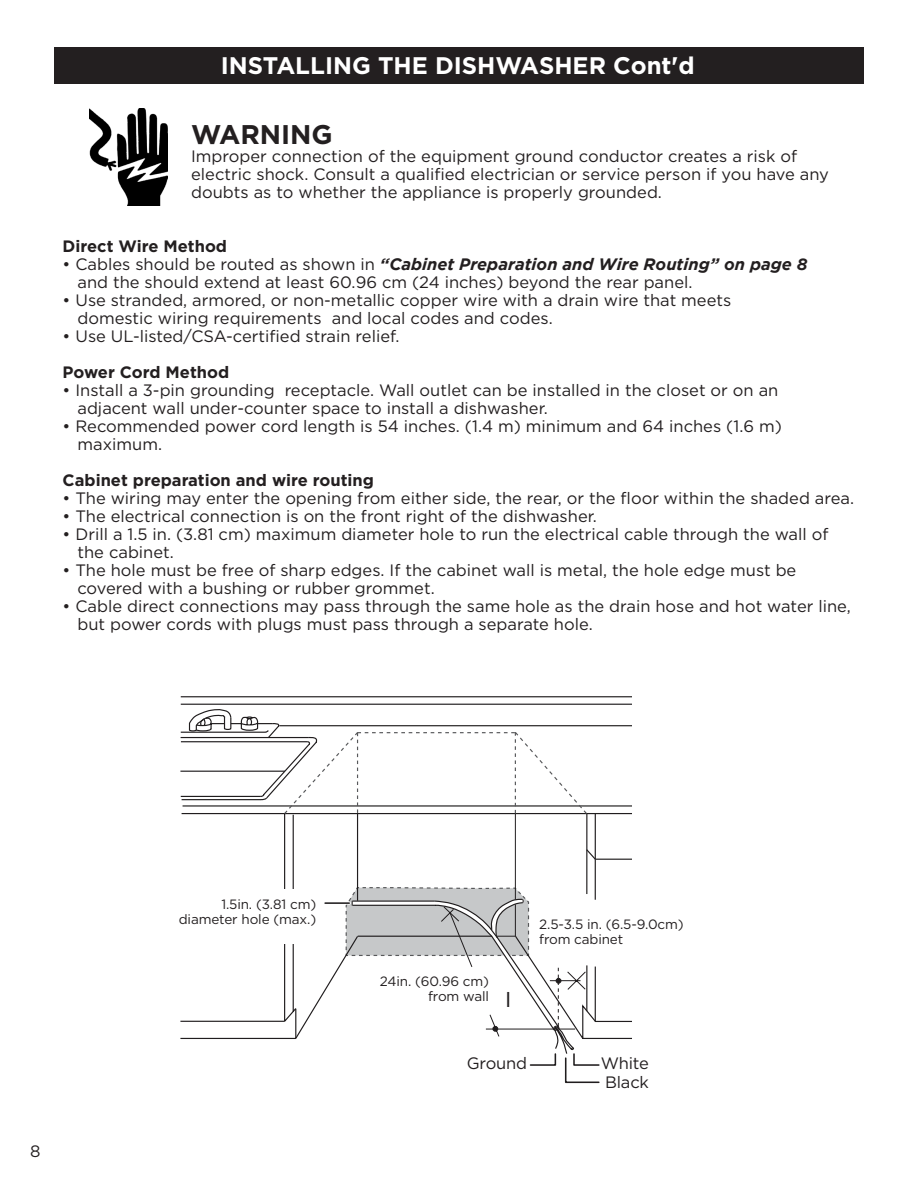
<style>
.page{position:relative;width:918px;height:1188px;background:#fff}
.page>*{position:absolute;margin:0;border:0;box-sizing:border-box;transform-origin:0 0}
.t1{font:700 27px "Gotham";color:#231f20}
.t2{font:700 24px "Gotham";color:#fff}
.t3{font:21.15px "Myriad Pro";color:#231f20}
.t4{font:16.5px/18px "Gotham";color:#231f20}
.t5{font:italic 700 16.5px "Gotham";color:#231f20}
.t6{font:700 16.5px "Gotham";color:#231f20}
.t7{font:13.5px/15px "Gotham";letter-spacing:-.01em;color:#231f20;text-align:right}
.s1{font-weight:400;font-style:normal}
</style>
<div class="page">
<div style="left:54px;top:48px;width:810px;height:36px;background:#231f20"></div>
<svg style="left:180px;top:696px;width:452px;height:343px"></svg>
<svg style="left:602px;top:716px;width:30px;height:323px"></svg>
<svg style="left:188px;top:708px;width:414px;height:376px"></svg>
<hr style="left:325px;top:902px;width:24px;height:3px;background:#fff">
<hr style="left:325px;top:902px;width:24px;height:2px;background:#201d1e">
<div style="left:259px;top:895px;width:51px;height:49px;background:#fff"></div>
<div style="left:134px;top:889px;width:188px;height:44px;background:#fff"></div>
<img style="left:89px;top:108px;width:79px;height:98px">
<p class="t2" style="left:221px;top:49px;width:475px">INSTALLING THE DISHWASHER Cont'd</p>
<p class="t1" style="left:191px;top:117px;width:143px">WARNING</p>
<p class="t4" style="left:191px;top:147px;width:639px">Improper connection of the equipment ground conductor creates a risk of electric shock. Consult a qualified electrician or service person if you have any doubts as to whether the appliance is properly grounded.</p>
<p class="t6" style="left:63px;top:235px;width:166px">Direct Wire Method</p>
<p class="t5" style="left:63px;top:255px;width:747px"><span class="s1">• Cables should be routed as shown in</span> “Cabinet Preparation and Wire Routing” on page 8</p>
<p class="t4" style="left:77px;top:273px;width:617px">and the should extend at least 60.96 cm (24 inches) beyond the rear panel.</p>
<p class="t4" style="left:63px;top:291px;width:670px">• Use stranded, armored, or non-metallic copper wire with a drain wire that meets</p>
<p class="t4" style="left:77px;top:309px;width:477px">domestic wiring requirements and local codes and codes.</p>
<p class="t4" style="left:63px;top:327px;width:338px">• Use UL-listed/CSA-certified strain relief.</p>
<p class="t6" style="left:63px;top:361px;width:168px">Power Cord Method</p>
<p class="t4" style="left:63px;top:381px;width:717px">• Install a 3-pin grounding receptacle. Wall outlet can be installed in the closet or on an</p>
<p class="t4" style="left:77px;top:399px;width:472px">adjacent wall under-counter space to install a dishwasher.</p>
<p class="t4" style="left:63px;top:417px;width:721px">• Recommended power cord length is 54 inches. (1.4 m) minimum and 64 inches (1.6 m)</p>
<p class="t4" style="left:77px;top:435px;width:86px">maximum.</p>
<p class="t6" style="left:63px;top:469px;width:313px">Cabinet preparation and wire routing</p>
<p class="t4" style="left:63px;top:489px;width:793px">• The wiring may enter the opening from either side, the rear, or the floor within the shaded area.</p>
<p class="t4" style="left:63px;top:507px;width:536px">• The electrical connection is on the front right of the dishwasher.</p>
<p class="t4" style="left:63px;top:525px;width:767px">• Drill a 1.5 in. (3.81 cm) maximum diameter hole to run the electrical cable through the wall of</p>
<p class="t4" style="left:77px;top:543px;width:98px">the cabinet.</p>
<p class="t4" style="left:63px;top:561px;width:735px">• The hole must be free of sharp edges. If the cabinet wall is metal, the hole edge must be</p>
<p class="t4" style="left:77px;top:579px;width:359px">covered with a bushing or rubber grommet.</p>
<p class="t4" style="left:63px;top:597px;width:790px">• Cable direct connections may pass through the same hole as the drain hose and hot water line,</p>
<p class="t4" style="left:77px;top:615px;width:517px">but power cords with plugs must pass through a separate hole.</p>
<p class="t4" style="left:30px;top:1142px;width:12px">8</p>
<p class="t7" style="left:179px;top:896px;width:139px">1.5in. (3.81 cm) diameter hole (max.)</p>
<p class="t7" style="left:380px;top:973px;width:111px">24in. (60.96 cm) from wall</p>
<p class="t3" style="left:506px;top:987px;width:6px">l</p>
<p class="t7" style="left:539px;top:916px;width:146px;text-align:left">2.5-3.5 in. (6.5-9.0cm) from cabinet</p>
<p class="t4" style="left:467px;top:1054px;width:62px">Ground</p>
<p class="t4" style="left:601px;top:1054px;width:50px">White</p>
<p class="t4" style="left:605px;top:1073px;width:45px">Black</p>
</div>
